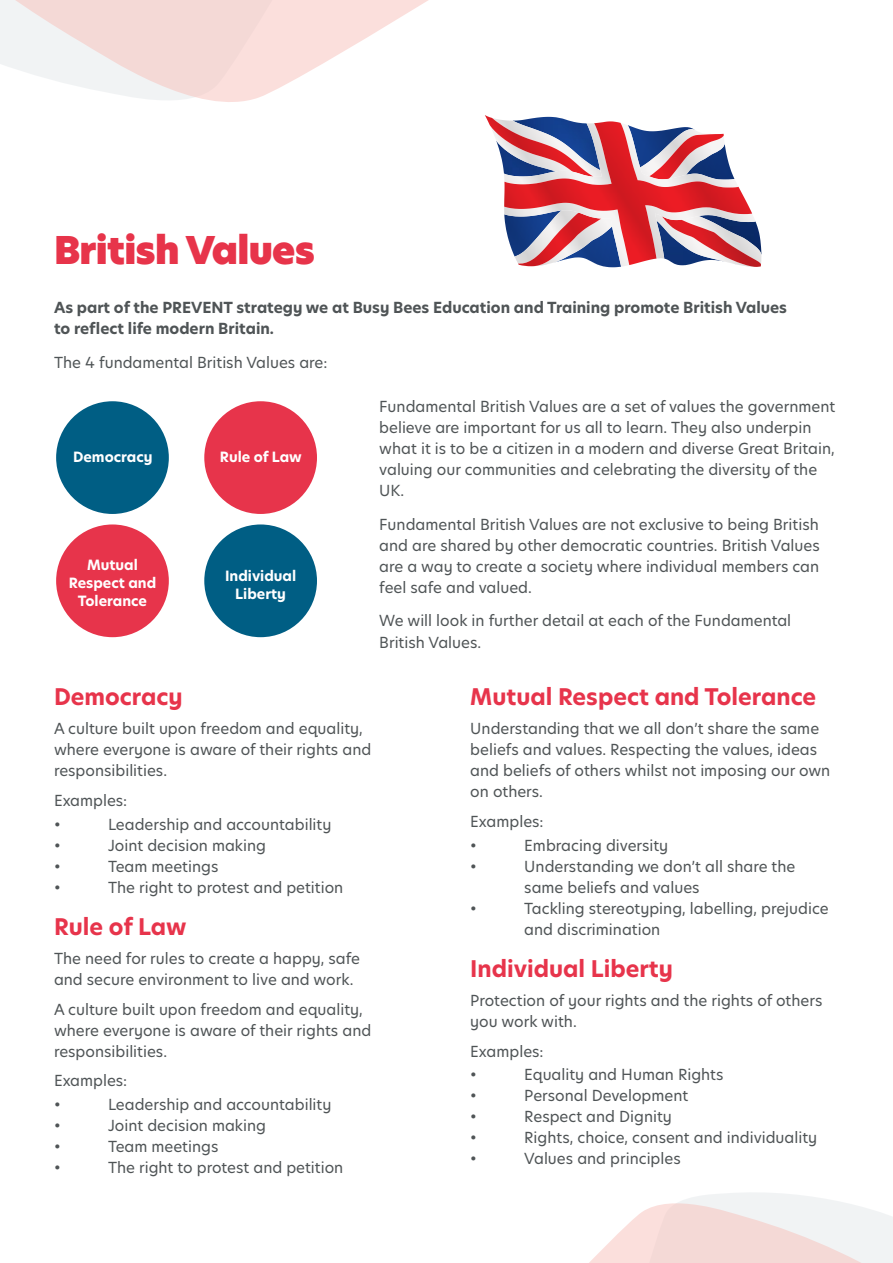
<style>
.page{position:relative;width:893px;height:1263px;background:#fff}
.page>*{position:absolute;margin:0;border:0;box-sizing:border-box;transform-origin:0 0}
.t1{font:37.5px "Hero Junior Super";letter-spacing:-.02em;color:#e7344a}
.t2{font:700 22.5px "Hero Junior";color:#e7344b}
.t3{font:15px/21px "Hero Junior";color:#4f5456}
.t4{font:700 15px/21px "Hero Junior";color:#4f5456}
.t5{font:700 13.95px/17.9px "Hero Junior";color:#fff;text-align:center}
</style>
<div class="page">
<div style="left:56px;top:401px;width:113px;height:113px;background:#005e84;border-radius:50%"></div>
<div style="left:204px;top:401px;width:113px;height:113px;background:#e7344b;border-radius:50%"></div>
<div style="left:56px;top:524px;width:113px;height:113px;background:#e7344b;border-radius:50%"></div>
<div style="left:204px;top:524px;width:113px;height:113px;background:#005e84;border-radius:50%"></div>
<svg style="left:589px;top:1193px;width:304px;height:70px"></svg>
<svg style="left:0;top:0;width:428px;height:102px;fill:#fbdfdc"></svg>
<svg style="left:485px;top:115px;width:276px;height:152px"></svg>
<img style="left:662px;top:121px;width:76px;height:67px">
<img style="left:504px;top:121px;width:158px;height:144px">
<h1 class="t1" style="left:54px;top:224px;width:263px">British Values</h1>
<p class="t4" style="left:54px;top:297px;width:735px">As part of the PREVENT strategy we at Busy Bees Education and Training promote British Values to reflect life modern Britain.</p>
<p class="t3" style="left:54px;top:351px;width:275px">The 4 fundamental British Values are:</p>
<p class="t5" style="left:73px;top:447px;width:81px">Democracy</p>
<p class="t5" style="left:220px;top:447px;width:83px">Rule of Law</p>
<p class="t5" style="left:69px;top:556px;width:89px">Mutual<br>Respect and<br>Tolerance</p>
<p class="t5" style="left:225px;top:567px;width:73px;line-height:17.4px">Individual<br>Liberty</p>
<p class="t3" style="left:379px;top:395px;width:457px">Fundamental British Values are a set of values the government believe are important for us all to learn. They also underpin what it is to be a citizen in a modern and diverse Great Britain, valuing our communities and celebrating the diversity of the UK.</p>
<p class="t3" style="left:379px;top:513px;width:442px;text-align:justify">Fundamental British Values are not exclusive to being British and are shared by other democratic countries. British Values are a way to create a society where individual members can feel safe and valued.</p>
<p class="t3" style="left:379px;top:610px;width:413px;line-height:21.6px">We will look in further detail at each of the Fundamental<br>British Values.</p>
<h2 class="t2" style="left:54px;top:681px;width:130px">Democracy</h2>
<p class="t3" style="left:54px;top:718px;width:319px">A culture built upon freedom and equality, where everyone is aware of their rights and responsibilities.</p>
<p class="t3" style="left:54px;top:788px;width:75px;line-height:23.9px">Examples: •</p>
<p class="t3" style="left:108px;top:813px;width:225px">Leadership and accountability</p>
<p class="t3" style="left:54px;top:834px;width:8px">•</p>
<p class="t3" style="left:108px;top:834px;width:160px">Joint decision making</p>
<p class="t3" style="left:54px;top:855px;width:8px">•</p>
<p class="t3" style="left:108px;top:855px;width:112px">Team meetings</p>
<p class="t3" style="left:54px;top:876px;width:8px">•</p>
<p class="t3" style="left:108px;top:876px;width:237px">The right to protest and petition</p>
<h2 class="t2" style="left:54px;top:911px;width:134px">Rule of Law</h2>
<p class="t3" style="left:54px;top:948px;width:307px">The need for rules to create a happy, safe and secure environment to live and work.</p>
<p class="t3" style="left:54px;top:998px;width:319px">A culture built upon freedom and equality, where everyone is aware of their rights and responsibilities.</p>
<p class="t3" style="left:54px;top:1068px;width:75px;line-height:23.9px">Examples: •</p>
<p class="t3" style="left:108px;top:1093px;width:225px">Leadership and accountability</p>
<p class="t3" style="left:54px;top:1114px;width:8px">•</p>
<p class="t3" style="left:108px;top:1114px;width:160px">Joint decision making</p>
<p class="t3" style="left:54px;top:1135px;width:8px">•</p>
<p class="t3" style="left:108px;top:1135px;width:112px">Team meetings</p>
<p class="t3" style="left:54px;top:1156px;width:8px">•</p>
<p class="t3" style="left:108px;top:1156px;width:237px">The right to protest and petition</p>
<h2 class="t2" style="left:470px;top:681px;width:348px">Mutual Respect and Tolerance</h2>
<p class="t3" style="left:470px;top:718px;width:361px">Understanding that we all don’t share the same beliefs and values. Respecting the values, ideas and beliefs of others whilst not imposing our own on others.</p>
<p class="t3" style="left:470px;top:809px;width:75px;line-height:23.9px">Examples: •</p>
<p class="t3" style="left:524px;top:834px;width:145px">Embracing diversity</p>
<p class="t3" style="left:470px;top:855px;width:8px">•</p>
<p class="t3" style="left:524px;top:855px;width:273px">Understanding we don’t all share the same beliefs and values</p>
<p class="t3" style="left:470px;top:897px;width:8px">•</p>
<p class="t3" style="left:524px;top:897px;width:306px">Tackling stereotyping, labelling, prejudice and discrimination</p>
<h2 class="t2" style="left:470px;top:953px;width:204px">Individual Liberty</h2>
<p class="t3" style="left:470px;top:990px;width:354px">Protection of your rights and the rights of others you work with.</p>
<p class="t3" style="left:470px;top:1039px;width:75px;line-height:23.9px">Examples: •</p>
<p class="t3" style="left:524px;top:1064px;width:201px">Equality and Human Rights</p>
<p class="t3" style="left:470px;top:1085px;width:8px">•</p>
<p class="t3" style="left:524px;top:1085px;width:165px">Personal Development</p>
<p class="t3" style="left:470px;top:1106px;width:8px">•</p>
<p class="t3" style="left:524px;top:1106px;width:149px">Respect and Dignity</p>
<p class="t3" style="left:470px;top:1127px;width:8px">•</p>
<p class="t3" style="left:524px;top:1127px;width:294px">Rights, choice, consent and individuality</p>
<p class="t3" style="left:470px;top:1148px;width:8px">•</p>
<p class="t3" style="left:524px;top:1148px;width:158px">Values and principles</p>
</div>
